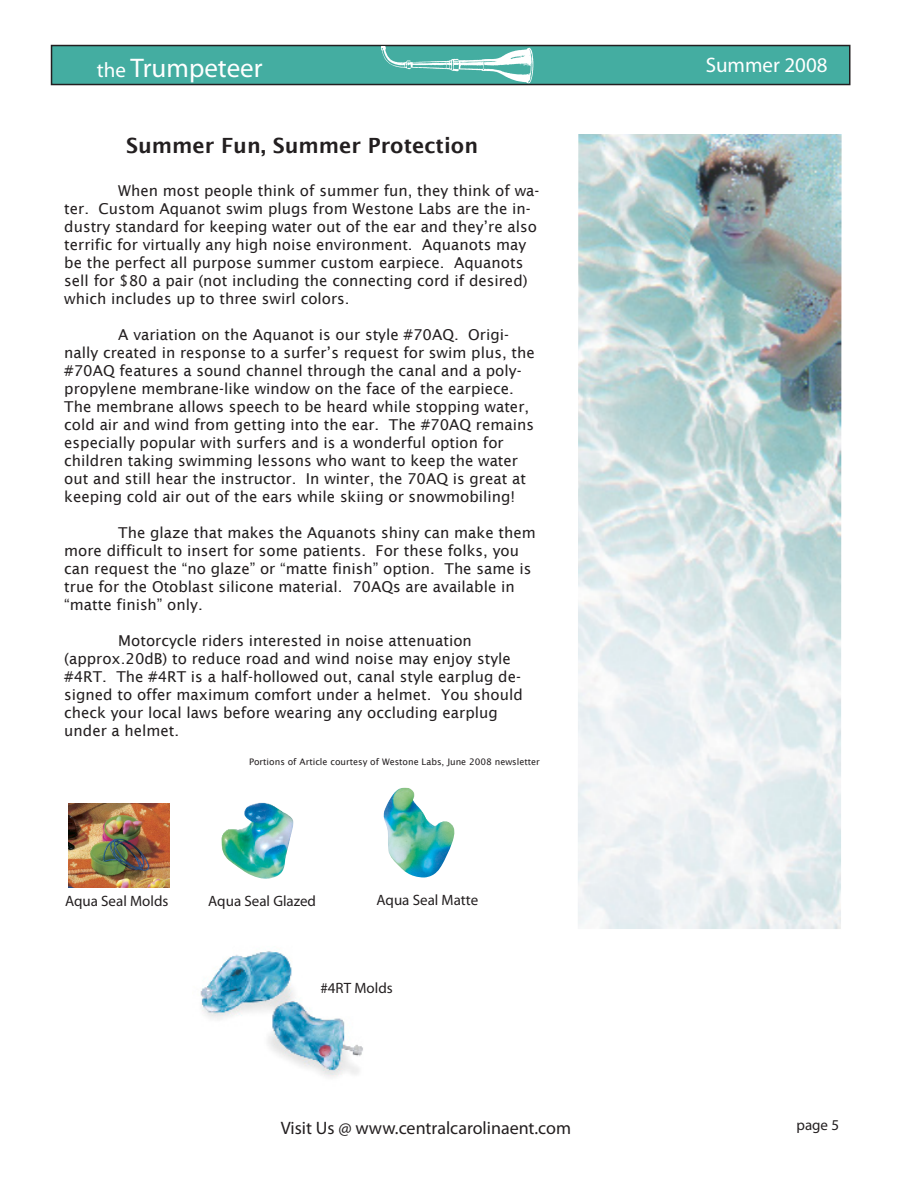
<style>
.page{position:relative;width:918px;height:1188px;background:#fff}
.page>*{position:absolute;margin:0;border:0;box-sizing:border-box;transform-origin:0 0}
.t1{font:27px "Myriad Pro";color:#fff}
.t2{font:600 21px "Lucida Sans";color:#231f20}
.t3{font:21px "Myriad Pro";color:#fff}
.t4{font:18px "Myriad Pro";color:#231f20}
.t5{font:15px/18px "Lucida Sans";color:#231f20}
.t6{font:15px "Myriad Pro";color:#231f20}
.t7{font:9px "Lucida Sans";color:#231f20}
.s1{font-size:21px}
</style>
<div class="page">
<div style="left:52px;top:46px;width:798px;height:39px;background:#44ada1"></div>
<div style="left:51px;top:45px;width:799px;height:40px;border:2px solid #231f20"></div>
<img style="left:381px;top:46px;width:152px;height:37px">
<img style="left:578px;top:134px;width:264px;height:795px">
<img style="left:69px;top:803px;width:100px;height:85px">
<img style="left:221px;top:802px;width:73px;height:77px">
<img style="left:383px;top:787px;width:72px;height:91px">
<img style="left:200px;top:951px;width:163px;height:126px">
<p class="t3" style="left:742px;top:46px;width:107px">Spring 2007</p>
<p class="t1" style="left:97px;top:51px;width:167px"><span class="s1">the</span> Trumpeteer</p>
<p class="t3" style="left:706px;top:52px;width:123px">Summer 2008</p>
<p class="t2" style="left:126px;top:134px;width:354px">Summer Fun, Summer Protection</p>
<p class="t5" style="left:64px;top:182px;width:477px;text-indent:54px">When most people think of summer fun, they think of wa&shy;ter. Custom Aquanot swim plugs from Westone Labs are the in&shy;dustry standard for keeping water out of the ear and they’re also terrific for virtually any high noise environment. Aquanots may be the perfect all purpose summer custom earpiece. Aquanots sell for $80 a pair (not including the connecting cord if desired) which includes up to three swirl colors.</p>
<p class="t5" style="left:64px;top:326px;width:472px;text-indent:54px">A variation on the Aquanot is our style #70AQ. Origi&shy;nally created in response to a surfer’s request for swim plus, the #70AQ features a sound channel through the canal and a poly&shy;propylene membrane-like window on the face of the earpiece.<br>The membrane allows speech to be heard while stopping water, cold air and wind from getting into the ear. The #70AQ remains especially popular with surfers and is a wonderful option for children taking swimming lessons who want to keep the water out and still hear the instructor. In winter, the 70AQ is great at keeping cold air out of the ears while skiing or snowmobiling!</p>
<p class="t5" style="left:64px;top:524px;width:473px;text-indent:54px">The glaze that makes the Aquanots shiny can make them more difficult to insert for some patients. For these folks, you can request the “no glaze” or “matte finish” option. The same is true for the Otoblast silicone material. 70AQs are available in “matte finish” only.</p>
<p class="t5" style="left:64px;top:632px;width:460px;text-indent:54px">Motorcycle riders interested in noise attenuation (approx.20dB) to reduce road and wind noise may enjoy style #4RT. The #4RT is a half-hollowed out, canal style earplug de&shy;signed to offer maximum comfort under a helmet. You should check your local laws before wearing any occluding earplug under a helmet.</p>
<p class="t7" style="left:249px;top:757px;width:292px">Portions of Article courtesy of Westone Labs, June 2008 newsletter</p>
<p class="t6" style="left:65px;top:891px;width:105px">Aqua Seal Molds</p>
<p class="t6" style="left:208px;top:891px;width:109px">Aqua Seal Glazed</p>
<p class="t6" style="left:377px;top:891px;width:103px">Aqua Seal Matte</p>
<p class="t6" style="left:320px;top:979px;width:74px">#4RT Molds</p>
<p class="t4" style="left:281px;top:1117px;width:292px">Visit Us @ www.centralcarolinaent.com</p>
<p class="t6" style="left:796px;top:1116px;width:44px">page 5</p>
</div>
